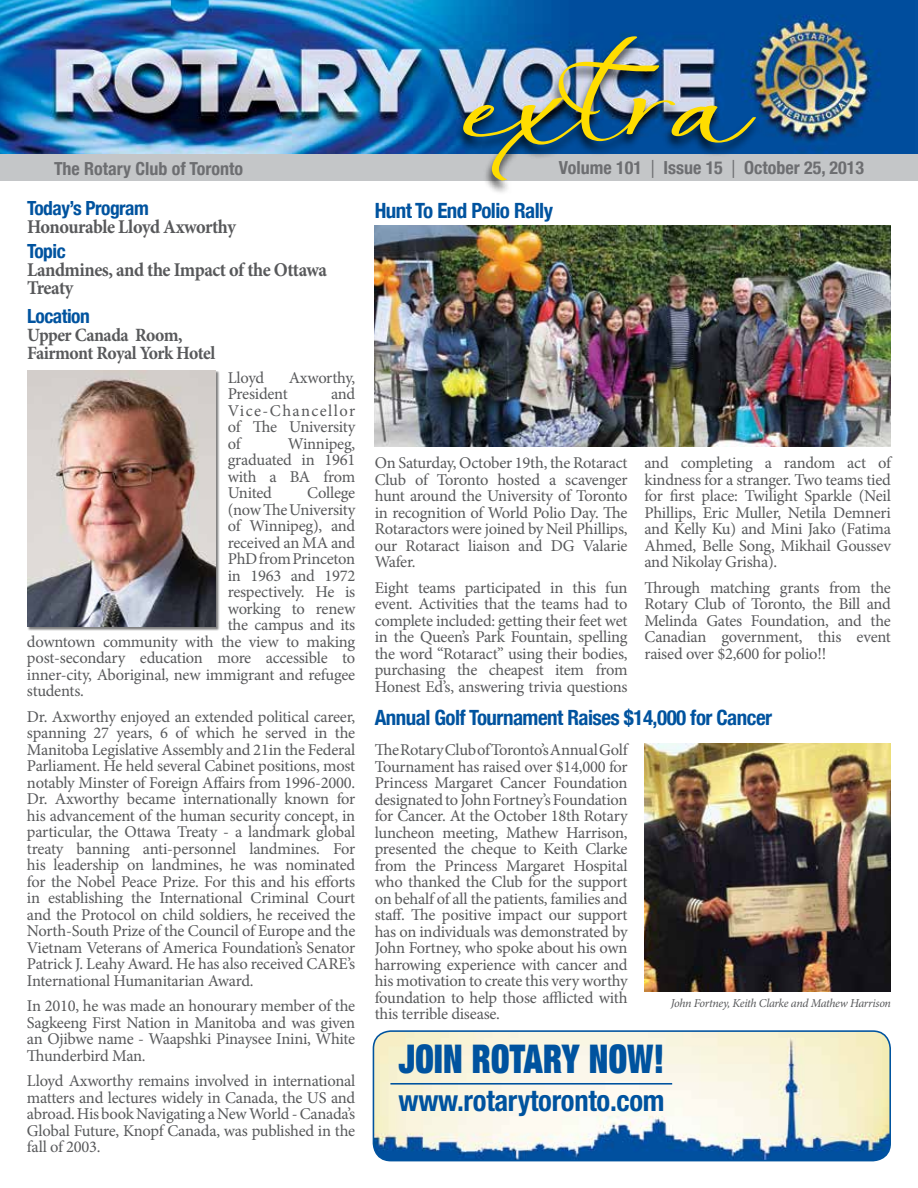
<style>
.page{position:relative;width:918px;height:1188px;background:#fff}
.page>*{position:absolute;margin:0;border:0;box-sizing:border-box;transform-origin:0 0}
.t1{font:115.35px "Always";color:#fd0}
.t2{font:900 expanded 39.75px "Helvetica Neue";letter-spacing:.01em;color:#00539f;scale:.83 1}
.t3{font:700 condensed 29.1px "Helvetica Neue";letter-spacing:-.01em;color:#00539f}
.t4{font:700 condensed 21px "Helvetica Neue";letter-spacing:-.025em;color:#00539f}
.t5{font:700 19.5px/18px "Minion Pro";letter-spacing:-.025em;color:#58595b;scale:.94 1}
.t6{font:700 condensed 19.5px "Helvetica Neue";letter-spacing:-.025em;color:#00539f}
.t7{font:700 18.75px/18px "Minion Pro";letter-spacing:-.03em;color:#58595b;scale:.94 1}
.t8{font:700 condensed 18px "Helvetica Neue";color:#6d6e71}
.t9{font:16.5px/16.5px "Minion Pro";letter-spacing:-.015em;color:#58595b;text-align:justify}
.t10{font:italic 12px "Minion Pro";letter-spacing:-.03em;color:#58595b}
.s1{font-weight:400;font-stretch:normal}
</style>
<div class="page">
<img style="left:0;top:0;width:918px;height:155px">
<div style="left:0;top:155px;width:918px;height:26px;background:#c4c6c8"></div>
<div style="left:454px;top:36px;width:307px;height:159px;background:#000;opacity:.75"></div>
<img style="left:373px;top:1033px;width:517px;height:128px">
<div style="left:373px;top:1030px;width:518px;height:131px;border:2px solid #00539f;border-radius:17px"></div>
<hr style="left:390px;top:1083px;width:282px;height:2px;background:#00539f">
<div style="left:27px;top:371px;width:193px;height:259px;background:#000;opacity:.5"></div>
<img style="left:27px;top:371px;width:189px;height:256px">
<img style="left:375px;top:226px;width:516px;height:220px">
<img style="left:644px;top:743px;width:247px;height:248px">
<p class="t8" style="left:54px;top:154px;width:191px">The Rotary Club of Toronto</p>
<p class="t6" style="left:27px;top:192px;width:123px">Today’s Program</p>
<p class="t5" style="left:27px;top:217px;width:224px">Honourable Lloyd Axworthy</p>
<p class="t6" style="left:27px;top:235px;width:40px">Topic</p>
<p class="t5" style="left:27px;top:261px;width:321px">Landmines, and the Impact of the Ottawa<br>Treaty</p>
<p class="t6" style="left:27px;top:300px;width:64px">Location</p>
<p class="t7" style="left:27px;top:326px;width:202px">Upper Canada Room,<br>Fairmont Royal York Hotel</p>
<p class="t9" style="left:228px;top:369px;width:38px">Lloyd</p>
<p class="t9" style="left:289px;top:369px;width:68px">Axworthy,</p>
<p class="t9" style="left:228px;top:386px;width:62px">President</p>
<p class="t9" style="left:228px;top:386px;width:129px;text-indent:103px">and Vice-Chancellor of The University of</p>
<p class="t9" style="left:228px;top:435px;width:129px;text-indent:60px">Winnipeg, graduated in 1961 with a BA from United</p>
<p class="t9" style="left:307px;top:485px;width:50px">College</p>
<p class="t9" style="left:228px;top:501px;width:129px">(now The University</p>
<p class="t9" style="left:228px;top:518px;width:129px">of Winnipeg), and</p>
<p class="t9" style="left:228px;top:534px;width:129px">received an MA and</p>
<p class="t9" style="left:228px;top:551px;width:129px">PhD from Princeton</p>
<p class="t9" style="left:228px;top:567px;width:129px">in 1963 and 1972</p>
<p class="t9" style="left:228px;top:584px;width:129px">respectively. He is</p>
<p class="t9" style="left:228px;top:600px;width:129px">working to renew</p>
<p class="t9" style="left:228px;top:617px;width:129px">the campus and its</p>
<p class="t9" style="left:27px;top:633px;width:330px">downtown community with the view to making</p>
<p class="t9" style="left:27px;top:650px;width:330px">post-secondary education more accessible to</p>
<p class="t9" style="left:27px;top:666px;width:330px">inner-city, Aboriginal, new immigrant and refugee</p>
<p class="t9" style="left:27px;top:683px;width:58px">students.</p>
<p class="t9" style="left:27px;top:708px;width:330px">Dr. Axworthy enjoyed an extended political career, spanning 27 years, 6 of which he served in the Manitoba Legislative Assembly and 21in the Federal Parliament. He held several Cabinet positions, most notably Minster of Foreign Affairs from 1996-2000.<br>Dr. Axworthy became internationally known for his advancement of the human security concept, in particular, the Ottawa Treaty - a landmark global treaty banning anti-personnel landmines. For his leadership on landmines, he was nominated for the Nobel Peace Prize. For this and his efforts in establishing the International Criminal Court and the Protocol on child soldiers, he received the North-South Prize of the Council of Europe and the Vietnam Veterans of America Foundation’s Senator Patrick J. Leahy Award. He has also received CARE’s International Humanitarian Award.</p>
<p class="t9" style="left:27px;top:998px;width:330px">In 2010, he was made an honourary member of the Sagkeeng First Nation in Manitoba and was given an Ojibwe name - Waapshki Pinaysee Inini, White Thunderbird Man.</p>
<p class="t9" style="left:27px;top:1073px;width:330px">Lloyd Axworthy remains involved in international matters and lectures widely in Canada, the US and abroad. His book Navigating a New World - Canada’s Global Future, Knopf Canada, was published in the fall of 2003.</p>
<h1 class="t1" style="left:463px;top:26px;width:285px">extra</h1>
<p class="t8" style="left:559px;top:152px;width:307px">Volume 101 <span class="s1">|</span> Issue 15 <span class="s1">|</span> October 25, 2013</p>
<p class="t4" style="left:375px;top:193px;width:180px">Hunt To End Polio Rally</p>
<p class="t9" style="left:375px;top:455px;width:254px">On Saturday, October 19th, the Rotaract Club of Toronto hosted a scavenger hunt around the University of Toronto in recognition of World Polio Day. The Rotaractors were joined by Neil Phillips, our Rotaract liaison and DG Valarie Wafer.</p>
<p class="t9" style="left:375px;top:579px;width:254px">Eight teams participated in this fun event. Activities that the teams had to complete included: getting their feet wet in the Queen’s Park Fountain, spelling the word “Rotaract” using their bodies, purchasing the cheapest item from Honest Ed’s, answering trivia questions</p>
<p class="t9" style="left:644px;top:455px;width:248px">and completing a random act of kindness for a stranger. Two teams tied for first place: Twilight Sparkle (Neil Phillips, Eric Muller, Netila Demneri and Kelly Ku) and Mini Jako (Fatima Ahmed, Belle Song, Mikhail Goussev and Nikolay Grisha).</p>
<p class="t9" style="left:644px;top:579px;width:248px">Through matching grants from the Rotary Club of Toronto, the Bill and Melinda Gates Foundation, and the Canadian government, this event raised over $2,600 for polio!!</p>
<p class="t4" style="left:375px;top:700px;width:399px">Annual Golf Tournament Raises $14,000 for Cancer</p>
<p class="t9" style="left:375px;top:742px;width:254px">The Rotary Club of Toronto’s Annual Golf Tournament has raised over $14,000 for Princess Margaret Cancer Foundation designated to John Fortney’s Foundation for Cancer. At the October 18th Rotary luncheon meeting, Mathew Harrison, presented the cheque to Keith Clarke from the Princess Margaret Hospital who thanked the Club for the support on behalf of all the patients, families and staff. The positive impact our support has on individuals was demonstrated by John Fortney, who spoke about his own harrowing experience with cancer and his motivation to create this very worthy foundation to help those afflicted with this terrible disease.</p>
<p class="t10" style="left:671px;top:995px;width:222px">John Fortney, Keith Clarke and Mathew Harrison</p>
<h2 class="t2" style="left:399px;top:1033px;width:322px">JOIN ROTARY NOW!</h2>
<h3 class="t3" style="left:399px;top:1083px;width:268px">www.rotarytoronto.com</h3>
</div>
